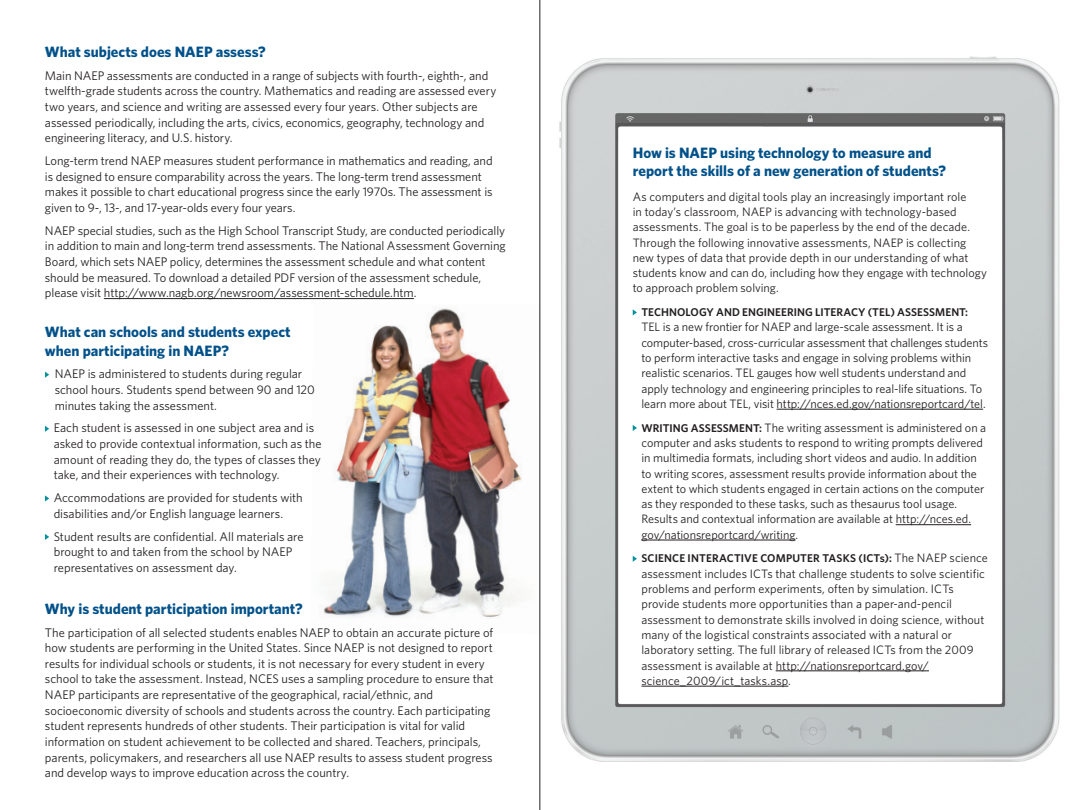
<style>
.page{position:relative;width:1080px;height:810px;background:#fff}
.page>*{position:absolute;margin:0;border:0;box-sizing:border-box;transform-origin:0 0}
.t1{font:700 15px/18.8px "Whitney";color:#00518a}
.Body{font:12.5px/15.6px "Whitney";letter-spacing:-.005em;color:#231f20}
.Body-2{font:12.25px/15.2px "Whitney";color:#231f20}
.Body-3{font:600 11.25px "Whitney";letter-spacing:.01em;color:#231f20}
.s1{font-weight:600;font-size:11.25px}
.s2{font-weight:400;font-size:12.25px}
</style>
<div class="page">
<img style="left:323px;top:303px;width:217px;height:332px">
<hr style="left:104px;top:298px;width:310px;height:1px;background:#231f20">
<svg style="left:45px;top:372px;width:4px;height:6px"></svg>
<svg style="left:45px;top:426px;width:4px;height:6px"></svg>
<svg style="left:45px;top:495px;width:4px;height:7px"></svg>
<svg style="left:45px;top:534px;width:4px;height:6px"></svg>
<img style="left:559px;top:56px;width:501px;height:706px">
<hr style="left:777px;top:409px;width:206px;height:1px;background:#231f20">
<hr style="left:896px;top:524px;width:75px;height:1px;background:#231f20">
<hr style="left:641px;top:540px;width:154px;height:1px;background:#231f20">
<hr style="left:776px;top:671px;width:153px;height:1px;background:#231f20">
<hr style="left:641px;top:686px;width:147px;height:1px;background:#231f20">
<svg style="left:633px;top:309px;width:4px;height:6px"></svg>
<svg style="left:633px;top:425px;width:4px;height:6px"></svg>
<svg style="left:633px;top:556px;width:4px;height:6px"></svg>
<hr style="left:540px;top:0;width:1px;height:810px;background:#231f20">
<p class="t1" style="left:45px;top:42px;width:222px">What subjects does NAEP assess?</p>
<p class="Body" style="left:45px;top:67px;width:453px">Main NAEP assessments are conducted in a range of subjects with fourth-, eighth-, and twelfth-grade students across the country. Mathematics and reading are assessed every two years, and science and writing are assessed every four years. Other subjects are assessed periodically, including the arts, civics, economics, geography, technology and engineering literacy, and U.S. history.</p>
<p class="Body" style="left:45px;top:153px;width:449px">Long-term trend NAEP measures student performance in mathematics and reading, and is designed to ensure comparability across the years. The long-term trend assessment makes it possible to chart educational progress since the early 1970s. The assessment is given to 9-, 13-, and 17-year-olds every four years.</p>
<p class="Body" style="left:45px;top:222px;width:462px">NAEP special studies, such as the High School Transcript Study, are conducted periodically in addition to main and long-term trend assessments. The National Assessment Governing Board, which sets NAEP policy, determines the assessment schedule and what content should be measured. To download a detailed PDF version of the assessment schedule, please visit http://www.nagb.org/newsroom/assessment-schedule.htm.</p>
<p class="t1" style="left:45px;top:322px;width:247px">What can schools and students expect when participating in NAEP?</p>
<p class="Body" style="left:55px;top:366px;width:262px">NAEP is administered to students during regular school hours. Students spend between 90 and 120 minutes taking the assessment.</p>
<p class="Body" style="left:54px;top:420px;width:269px">Each student is assessed in one subject area and is asked to provide contextual information, such as the amount of reading they do, the types of classes they take, and their experiences with technology.</p>
<p class="Body" style="left:54px;top:490px;width:251px">Accommodations are provided for students with disabilities and/or English language learners.</p>
<p class="Body" style="left:54px;top:528px;width:251px">Student results are confidential. All materials are brought to and taken from the school by NAEP representatives on assessment day.</p>
<p class="t1" style="left:45px;top:599px;width:259px">Why is student participation important?</p>
<p class="Body" style="left:45px;top:624px;width:450px">The participation of all selected students enables NAEP to obtain an accurate picture of how students are performing in the United States. Since NAEP is not designed to report results for individual schools or students, it is not necessary for every student in every school to take the assessment. Instead, NCES uses a sampling procedure to ensure that NAEP participants are representative of the geographical, racial/ethnic, and socioeconomic diversity of schools and students across the country. Each participating student represents hundreds of other students. Their participation is vital for valid information on student achievement to be collected and shared. Teachers, principals, parents, policymakers, and researchers all use NAEP results to assess student progress and develop ways to improve education across the country.</p>
<p class="t1" style="left:633px;top:143px;width:315px">How is NAEP using technology to measure and report the skills of a new generation of students?</p>
<p class="Body-2" style="left:633px;top:188px;width:356px">As computers and digital tools play an increasingly important role<br>in today’s classroom, NAEP is advancing with technology-based assessments. The goal is to be paperless by the end of the decade.<br>Through the following innovative assessments, NAEP is collecting new types of data that provide depth in our understanding of what students know and can do, including how they engage with technology to approach problem solving.</p>
<p class="Body-3" style="left:641px;top:305px;width:328px">TECHNOLOGY AND ENGINEERING LITERACY (TEL) ASSESSMENT:</p>
<p class="Body-2" style="left:641px;top:319px;width:348px">TEL is a new frontier for NAEP and large-scale assessment. It is a computer-based, cross-curricular assessment that challenges students to perform interactive tasks and engage in solving problems within realistic scenarios. TEL gauges how well students understand and apply technology and engineering principles to real-life situations. To learn more about TEL, visit http://nces.ed.gov/nationsreportcard/tel.</p>
<p class="Body-2" style="left:641px;top:419px;width:346px"><span class="s1">WRITING ASSESSMENT:</span> The writing assessment is administered on a computer and asks students to respond to writing prompts delivered in multimedia formats, including short videos and audio. In addition to writing scores, assessment results provide information about the extent to which students engaged in certain actions on the computer as they responded to these tasks, such as thesaurus tool usage.<br>Results and contextual information are available at http://nces.ed. gov/nationsreportcard/writing.</p>
<p class="Body-3" style="left:641px;top:551px;width:348px">SCIENCE INTERACTIVE COMPUTER TASKS (ICTs): <span class="s2">The NAEP science</span></p>
<p class="Body-2" style="left:641px;top:566px;width:345px">assessment includes ICTs that challenge students to solve scientific problems and perform experiments, often by simulation. ICTs provide students more opportunities than a paper-and-pencil assessment to demonstrate skills involved in doing science, without many of the logistical constraints associated with a natural or laboratory setting. The full library of released ICTs from the 2009 assessment is available at http://nationsreportcard.gov/ science_2009/ict_tasks.asp.</p>
</div>
